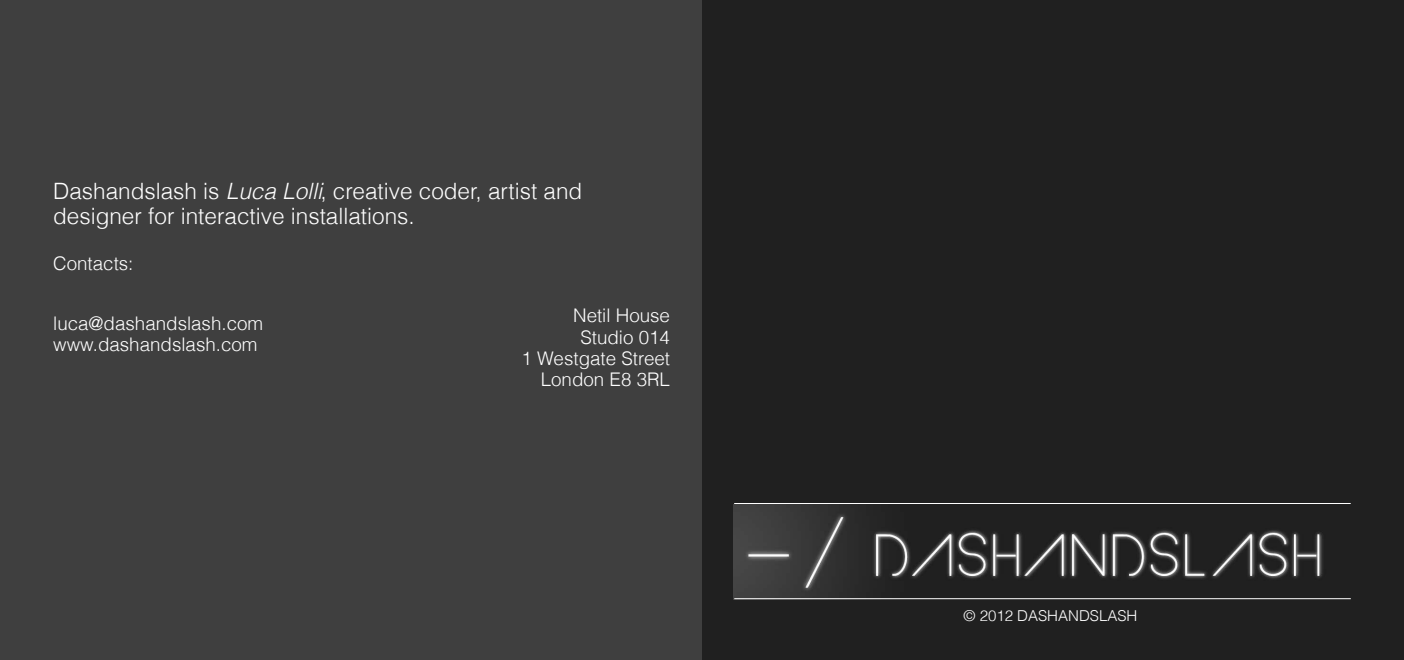
<style>
.page{position:relative;width:1404px;height:660px;background:#fff}
.page>*{position:absolute;margin:0;border:0;box-sizing:border-box;transform-origin:0 0}
.t1{font:300 22.5px/24.8px "Helvetica";color:#fff}
.t2{font:300 18.75px/21px "Helvetica";color:#fff}
.t3{font:300 15px "Helvetica";color:#fff}
.s1{font-style:italic}
</style>
<div class="page">
<div style="left:0;top:0;width:702px;height:659px;background:#3f3f3f"></div>
<div style="left:702px;top:0;width:701px;height:659px;background:#202020"></div>
<img style="left:733px;top:503px;width:617px;height:95px">
<hr style="left:734px;top:502px;width:616px;height:1px;background:#fff">
<hr style="left:734px;top:597px;width:616px;height:1px;background:#fff">
<p class="t1" style="left:53px;top:178px;width:530px">Dashandslash is <span class="s1">Luca Lolli</span>, creative coder, artist and designer for interactive installations.</p>
<p class="t2" style="left:53px;top:251px;width:82px">Contacts:</p>
<p class="t2" style="left:53px;top:311px;width:211px">luca@dashandslash.com www.dashandslash.com</p>
<p class="t2" style="left:521px;top:304px;width:150px;text-align:right">Netil House<br>Studio 014<br>1 Westgate Street<br>London E8 3RL</p>
<p class="t3" style="left:963px;top:603px;width:175px">© 2012 DASHANDSLASH</p>
</div>
